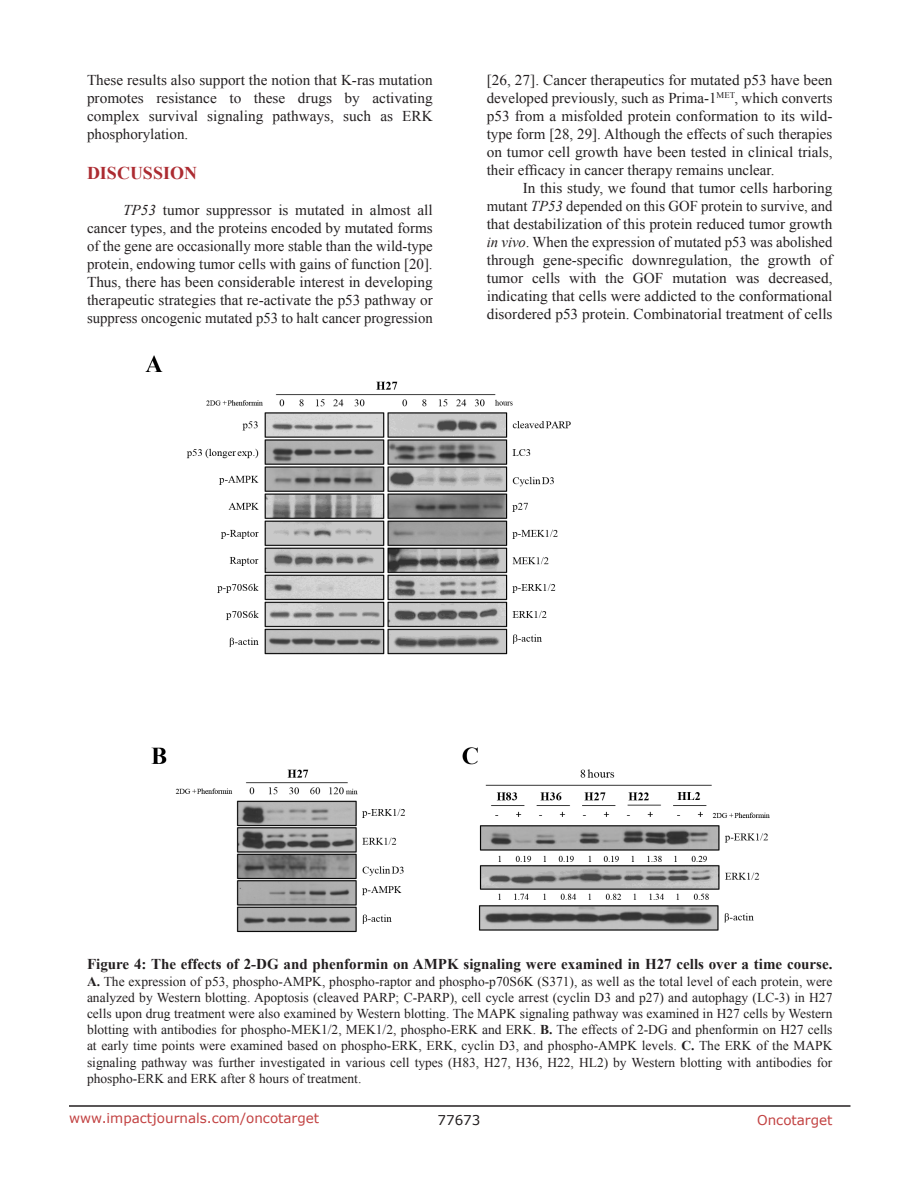
<style>
.page{position:relative;width:918px;height:1188px;background:#fff}
.page>*{position:absolute;margin:0;border:0;box-sizing:border-box;transform-origin:0 0}
.Heading{font:700 18px "Times New Roman";color:#ac2b31}
.BodyText{font:15px/18px "Times New Roman";color:#231f20;text-align:justify}
.figuretext{font:700 15px "Times New Roman";color:#231f20}
.figuretext-2{font:13.5px/16.2px "Times New Roman";color:#231f20;text-align:justify}
.t1{font:13.5px "Verdana";color:#c24141}
.t2{font:13.5px "Verdana";color:#231f20}
.s1{font-style:italic}
.s2{font-weight:700}
</style>
<div class="page">
<hr style="left:69px;top:1105px;width:781px;height:2px;background:#231f20">
<img style="left:145px;top:355px;width:625px;height:578px">
<p class="BodyText" style="left:87px;top:71px;width:347px">These results also support the notion that K-ras mutation promotes resistance to these drugs by activating complex survival signaling pathways, such as ERK phosphorylation.</p>
<p class="Heading" style="left:87px;top:161px;width:112px">DISCUSSION</p>
<p class="BodyText" style="left:87px;top:201px;width:347px;text-indent:36px"><span class="s1">TP53</span> tumor suppressor is mutated in almost all cancer types, and the proteins encoded by mutated forms of the gene are occasionally more stable than the wild-type protein, endowing tumor cells with gains of function [20].<br>Thus, there has been considerable interest in developing therapeutic strategies that re-activate the p53 pathway or suppress oncogenic mutated p53 to halt cancer progression</p>
<p class="BodyText" style="left:487px;top:71px;width:347px">[26, 27]. Cancer therapeutics for mutated p53 have been developed previously, such as Prima-1<sup>MET</sup>, which converts p53 from a misfolded protein conformation to its wild&shy;type form [28, 29]. Although the effects of such therapies on tumor cell growth have been tested in clinical trials, their efficacy in cancer therapy remains unclear.</p>
<p class="BodyText" style="left:487px;top:179px;width:347px;text-indent:36px">In this study, we found that tumor cells harboring mutant <span class="s1">TP53</span> depended on this GOF protein to survive, and that destabilization of this protein reduced tumor growth <span class="s1">in vivo</span>. When the expression of mutated p53 was abolished through gene-specific downregulation, the growth of tumor cells with the GOF mutation was decreased, indicating that cells were addicted to the conformational disordered p53 protein. Combinatorial treatment of cells</p>
<p class="figuretext" style="left:87px;top:954px;width:747px">Figure 4: The effects of 2-DG and phenformin on AMPK signaling were examined in H27 cells over a time course.</p>
<p class="figuretext-2" style="left:87px;top:973px;width:747px"><span class="s2">A.</span> The expression of p53, phospho-AMPK, phospho-raptor and phospho-p70S6K (S371), as well as the total level of each protein, were analyzed by Western blotting. Apoptosis (cleaved PARP; C-PARP), cell cycle arrest (cyclin D3 and p27) and autophagy (LC-3) in H27 cells upon drug treatment were also examined by Western blotting. The MAPK signaling pathway was examined in H27 cells by Western blotting with antibodies for phospho-MEK1/2, MEK1/2, phospho-ERK and ERK. <span class="s2">B.</span> The effects of 2-DG and phenformin on H27 cells at early time points were examined based on phospho-ERK, ERK, cyclin D3, and phospho-AMPK levels. <span class="s2">C.</span> The ERK of the MAPK signaling pathway was further investigated in various cell types (H83, H27, H36, H22, HL2) by Western blotting with antibodies for phospho-ERK and ERK after 8 hours of treatment.</p>
<p class="t1" style="left:69px;top:1109px;width:252px">www.impactjournals.com/oncotarget</p>
<p class="t2" style="left:438px;top:1111px;width:44px">77673</p>
<p class="t1" style="left:757px;top:1111px;width:77px">Oncotarget</p>
</div>
